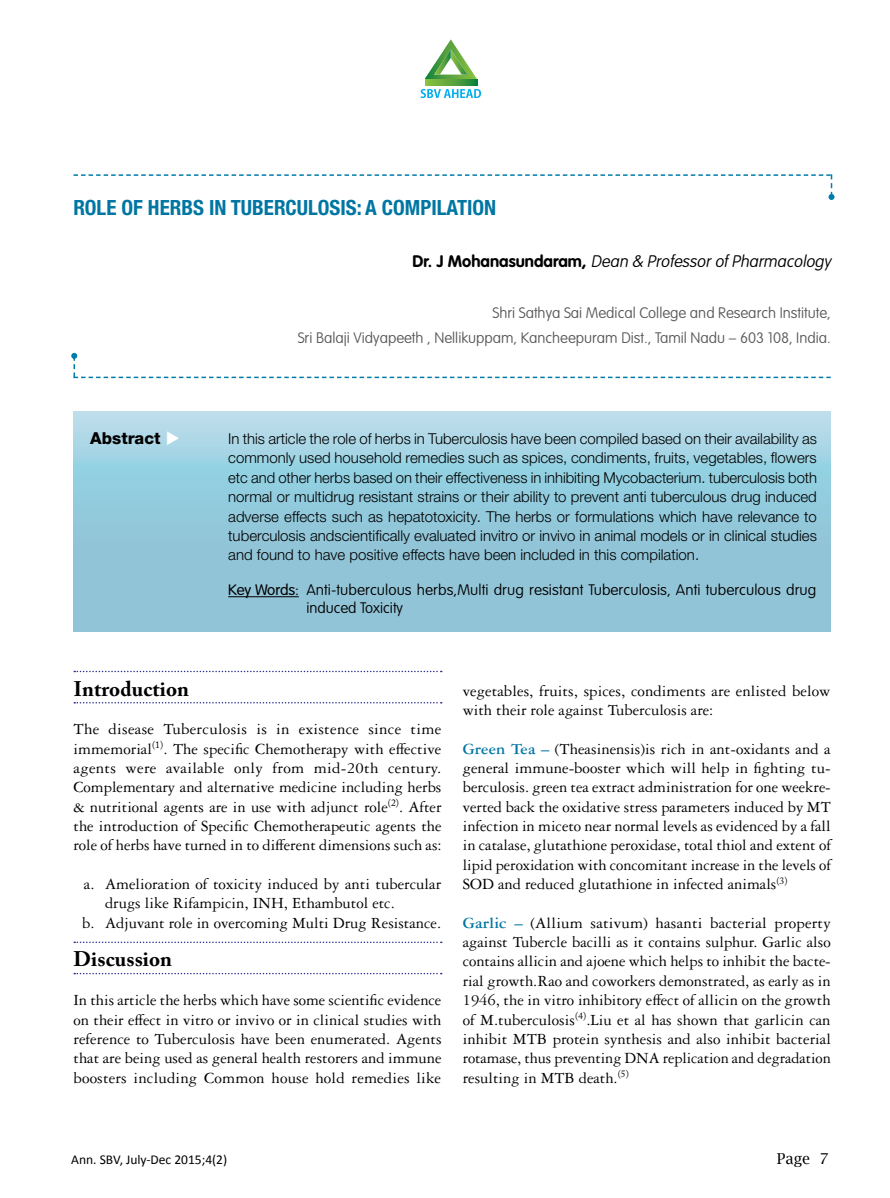
<style>
.page{position:relative;width:890px;height:1198px;background:#fff}
.page>*{position:absolute;margin:0;border:0;box-sizing:border-box;transform-origin:0 0}
.t1{font:700 condensed 21px "Helvetica Neue LTW1 G";color:#0076a3}
.t2{font:700 21px "Adobe Caslon Pro";letter-spacing:.005em;color:#000}
.t3{font:16.5px/19.4px "Garamond 3 LT Pro";color:#000;text-align:justify}
.t4{font:italic 100 16.5px "VAG Rounded LT Pro";color:#000}
.t5{font:800 16.5px "Helvetica Neue LTW1 G";letter-spacing:.005em;color:#000}
.t6{font:300 15px/19.4px "Helvetica Neue LTW1 G";color:#000;text-align:justify}
.t7{font:100 15px/25.5px "VAG Rounded LT Pro";color:#58595b;text-align:right}
.t8{font:100 15px/18px "VAG Rounded LT Pro";letter-spacing:.005em;color:#000}
.t9{font:15px "Lucida Bright";color:#000}
.t10{font:13.5px "Calibri";color:#000}
.s1{font-weight:700;font-style:normal}
.s2{color:#fff}
.s3{font-weight:300}
.s4{font-weight:700;color:#0076a3}
</style>
<div class="page">
<svg style="left:425px;top:39px;width:52px;height:40px"></svg>
<svg style="left:425px;top:79px;width:52px;height:6px"></svg>
<svg style="left:420px;top:89px;width:61px;height:9px"></svg>
<svg style="left:73px;top:174px;width:761px;height:26px"></svg>
<svg style="left:73px;top:411px;width:757px;height:220px;background:#98cbdd"></svg>
<hr style="left:228px;top:596px;width:71px;height:1px;background:#000">
<svg style="left:74px;top:670px;width:368px;height:2px"></svg>
<svg style="left:74px;top:702px;width:368px;height:1px"></svg>
<svg style="left:74px;top:941px;width:368px;height:2px"></svg>
<svg style="left:74px;top:972px;width:368px;height:2px"></svg>
<svg style="left:71px;top:353px;width:759px;height:25px"></svg>
<p class="t1" style="left:73px;top:195px;width:424px">ROLE OF HERBS IN TUBERCULOSIS: A COMPILATION</p>
<p class="t4" style="left:412px;top:251px;width:423px"><span class="s1">D r. J M o h a n a s u n d a ra m,</span> Dean &amp; Professorof Pharmacology</p>
<p class="t7" style="left:298px;top:300px;width:534px">Shri Sathya Sai Medical College and Research Institute,<br>Sri Balaji Vidyapeeth , Nellikuppam, Kancheepuram Dist., Tamil Nadu – 603 108, India.</p>
<p class="t5" style="left:90px;top:428px;width:92px">Abstract <span class="s2">◆</span></p>
<p class="t6" style="left:228px;top:429px;width:590px">In this article the role of herbs in Tuberculosis have been compiled based on their availability as commonly used household remedies such as spices, condiments, fruits, vegetables, flowers etc and other herbs based on their effectiveness in inhibiting Mycobacterium. tuberculosis both normal or multidrug resistant strains or their ability to prevent anti tuberculous drug induced adverse effects such as hepatotoxicity. The herbs or formulations which have relevance to tuberculosis andscientifically evaluated invitro or invivo in animal models or in clinical studies and found to have positive effects have been included in this compilation.</p>
<p class="t8" style="left:306px;top:581px;width:511px;text-indent:-78px"><span class="s3">Key Words:</span> Anti-tuberculous herbs,Multi drug resistant Tuberculosis, Anti tuberculous drug induced Toxicity</p>
<p class="t2" style="left:73px;top:676px;width:117px">Introduction</p>
<p class="t3" style="left:73px;top:719px;width:369px">The disease Tuberculosis is in existence since time immemorial<sup>(1)</sup>. The specific Chemotherapy with effective agents were available only from mid-20th century.<br>Complementary and alternative medicine including herbs &amp; nutritional agents are in use with adjunct role<sup>(2)</sup>. After the introduction of Specific Chemotherapeutic agents the role of herbs have turned in to different dimensions such as:</p>
<p class="t3" style="left:84px;top:874px;width:359px">a. Amelioration of toxicity induced by anti tubercular</p>
<p class="t3" style="left:105px;top:893px;width:291px">drugs like Rifampicin, INH, Ethambutol etc.</p>
<p class="t3" style="left:82px;top:913px;width:360px">b. Adjuvant role in overcoming Multi Drug Resistance.</p>
<p class="t2" style="left:73px;top:946px;width:100px">Discussion</p>
<p class="t3" style="left:73px;top:990px;width:369px">In this article the herbs which have some scientific evidence on their effect in vitro or invivo or in clinical studies with reference to Tuberculosis have been enumerated. Agents that are being used as general health restorers and immune boosters including Common house hold remedies like</p>
<p class="t3" style="left:463px;top:681px;width:369px">vegetables, fruits, spices, condiments are enlisted below with their role against Tuberculosis are:</p>
<p class="t3" style="left:463px;top:739px;width:370px"><span class="s4">Green Tea –</span> (Theasinensis)is rich in ant-oxidants and a general immune-booster which will help in fighting tu&shy;berculosis. green tea extract administration for one weekre&shy;verted back the oxidative stress parameters induced by MT infection in miceto near normal levels as evidenced by a fall in catalase, glutathione peroxidase, total thiol and extent of lipid peroxidation with concomitant increase in the levels of SOD and reduced glutathione in infected animals<sup>(3)</sup></p>
<p class="t3" style="left:463px;top:913px;width:370px"><span class="s4">Garlic –</span> (Allium sativum) hasanti bacterial property against Tubercle bacilli as it contains sulphur. Garlic also contains allicin and ajoene which helps to inhibit the bacte&shy;rial growth.Rao and coworkers demonstrated, as early as in 1946, the in vitro inhibitory effect of allicin on the growth of M.tuberculosis<sup>(4)</sup>.Liu et al has shown that garlicin can inhibit MTB protein synthesis and also inhibit bacterial rotamase, thus preventing DNA replication and degradation resulting in MTB death.<sup>(5)</sup></p>
<p class="t10" style="left:71px;top:1150px;width:157px">Ann. SBV, July-Dec 2015;4(2)</p>
<p class="t9" style="left:777px;top:1150px;width:53px">Page 7</p>
</div>
